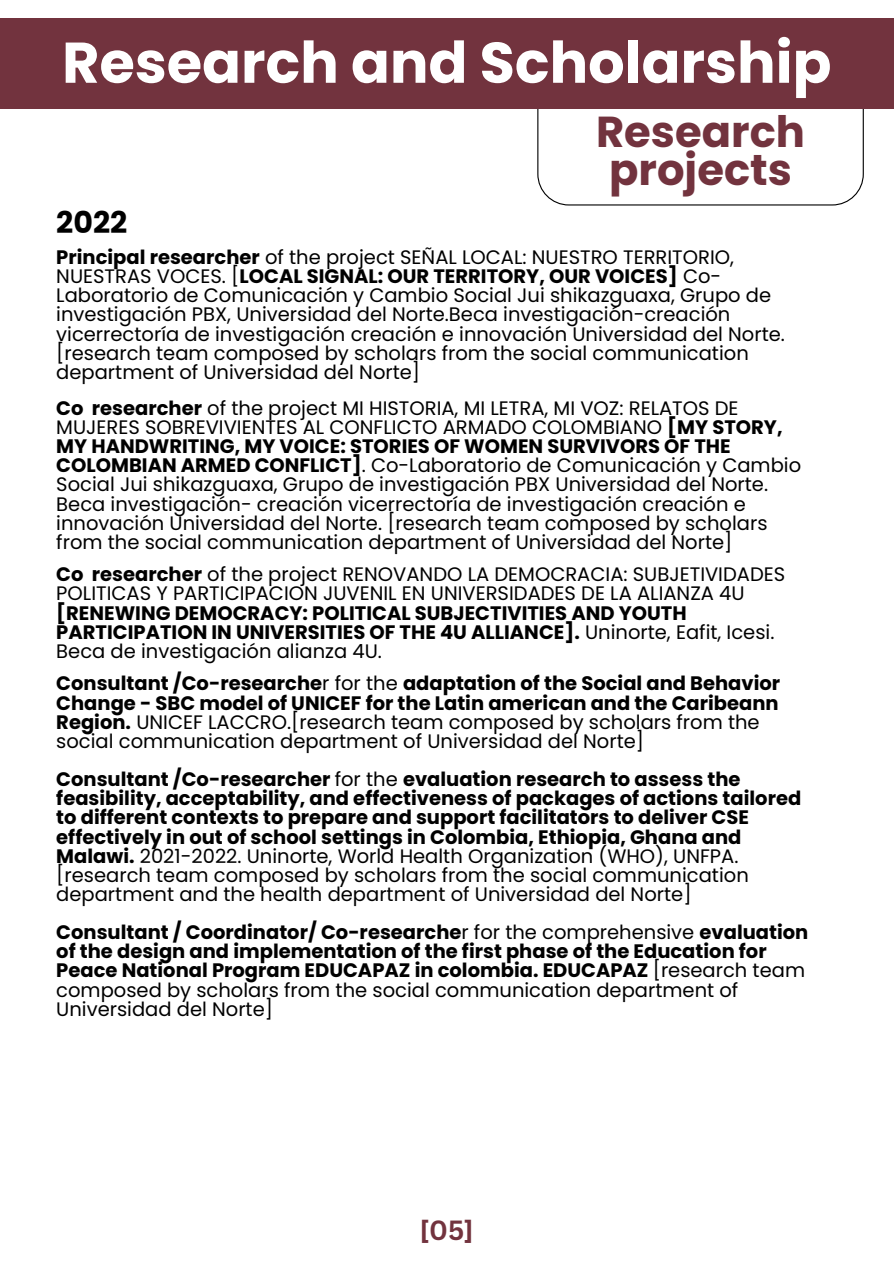
<style>
.page{position:relative;width:894px;height:1264px;background:#fff}
.page>*{position:absolute;margin:0;border:0;box-sizing:border-box;transform-origin:0 0}
.t1{font:700 57.3px "Poppins";color:#fff}
.t2{font:700 43.2px/38.2px "Poppins";color:#72333e;text-align:center}
.t3{font:700 30px "Poppins";color:#000}
.t4{font:700 27px "Canva Sans";color:#72333e}
.t5{font:19.5px/19.2px "Poppins";color:#000}
.t6{font:700 19.5px/19.2px "Poppins";color:#000}
.s1{font-weight:700}
.s2{font-weight:400}
</style>
<div class="page">
<svg style="left:537px;top:108px;width:326px;height:97px"></svg>
<div style="left:0;top:18px;width:893px;height:90px;background:#72333e"></div>
<h1 class="t1" style="left:62px;top:23px;width:770px">Research and Scholarship</h1>
<h2 class="t2" style="left:596px;top:112px;width:210px">Research projects</h2>
<p class="t3" style="left:56px;top:201px;width:72px">2022</p>
<p class="t5" style="left:56px;top:248px;width:730px"><span class="s1">Principal researcher</span> of the project SEÑAL LOCAL: NUESTRO TERRITORIO, NUESTRAS VOCES. [<span class="s1">LOCAL SIGNAL: OUR TERRITORY, OUR VOICES]</span> Co-Laboratorio de Comunicación y Cambio Social Jui shikazguaxa, Grupo de investigación PBX, Universidad del Norte.Beca investigación-creación vicerrectoría de investigación creación e innovación Universidad del Norte. [research team composed by scholars from the social communication department of Universidad del Norte]</p>
<p class="t5" style="left:56px;top:398px;width:746px"><span class="s1">Co researcher</span> of the project MI HISTORIA, MI LETRA, MI VOZ: RELATOS DE MUJERES SOBREVIVIENTES AL CONFLICTO ARMADO COLOMBIANO <span class="s1">[MY STORY, MY HANDWRITING, MY VOICE: STORIES OF WOMEN SURVIVORS OF THE COLOMBIAN ARMED CONFLICT]</span>. Co-Laboratorio de Comunicación y Cambio Social Jui shikazguaxa, Grupo de investigación PBX Universidad del Norte.<br>Beca investigación- creación vicerrectoría de investigación creación e innovación Universidad del Norte. [research team composed by scholars from the social communication department of Universidad del Norte]</p>
<p class="t5" style="left:56px;top:565px;width:730px"><span class="s1">Co researcher</span> of the project RENOVANDO LA DEMOCRACIA: SUBJETIVIDADES POLITICAS Y PARTICIPACION JUVENIL EN UNIVERSIDADES DE LA ALIANZA 4U <span class="s1">[RENEWING DEMOCRACY: POLITICAL SUBJECTIVITIES AND YOUTH PARTICIPATION IN UNIVERSITIES OF THE 4U ALLIANCE].</span> Uninorte, Eafit, Icesi.<br>Beca de investigación alianza 4U.</p>
<p class="t6" style="left:56px;top:674px;width:725px">Consultant /Co-researche<span class="s2">r for the</span> adaptation of the Social and Behavior Change - SBC model of UNICEF for the Latin american and the Caribeann Region. <span class="s2">UNICEF LACCRO.[research team composed by scholars from the social communication department of Universidad del Norte]</span></p>
<p class="t6" style="left:56px;top:769px;width:746px">Consultant /Co-researcher <span class="s2">for the</span> evaluation research to assess the feasibility, acceptability, and effectiveness of packages of actions tailored to different contexts to prepare and support facilitators to deliver CSE effectively in out of school settings in Colombia, Ethiopia, Ghana and Malawi. <span class="s2">2021-2022. Uninorte, World Health Organization (WHO), UNFPA. [research team composed by scholars from the social communication department and the health department of Universidad del Norte]</span></p>
<h3 class="t6" style="left:56px;top:922px;width:753px">Consultant / Coordinator/ Co-researche<span class="s2">r for the comprehensive</span> evaluation of the design and implementation of the first phase of the Education for Peace National Program EDUCAPAZ in colombia. EDUCAPAZ <span class="s2">[research team composed by scholars from the social communication department of Universidad del Norte]</span></h3>
<h3 class="t4" style="left:419px;top:1211px;width:56px">[05]</h3>
</div>
